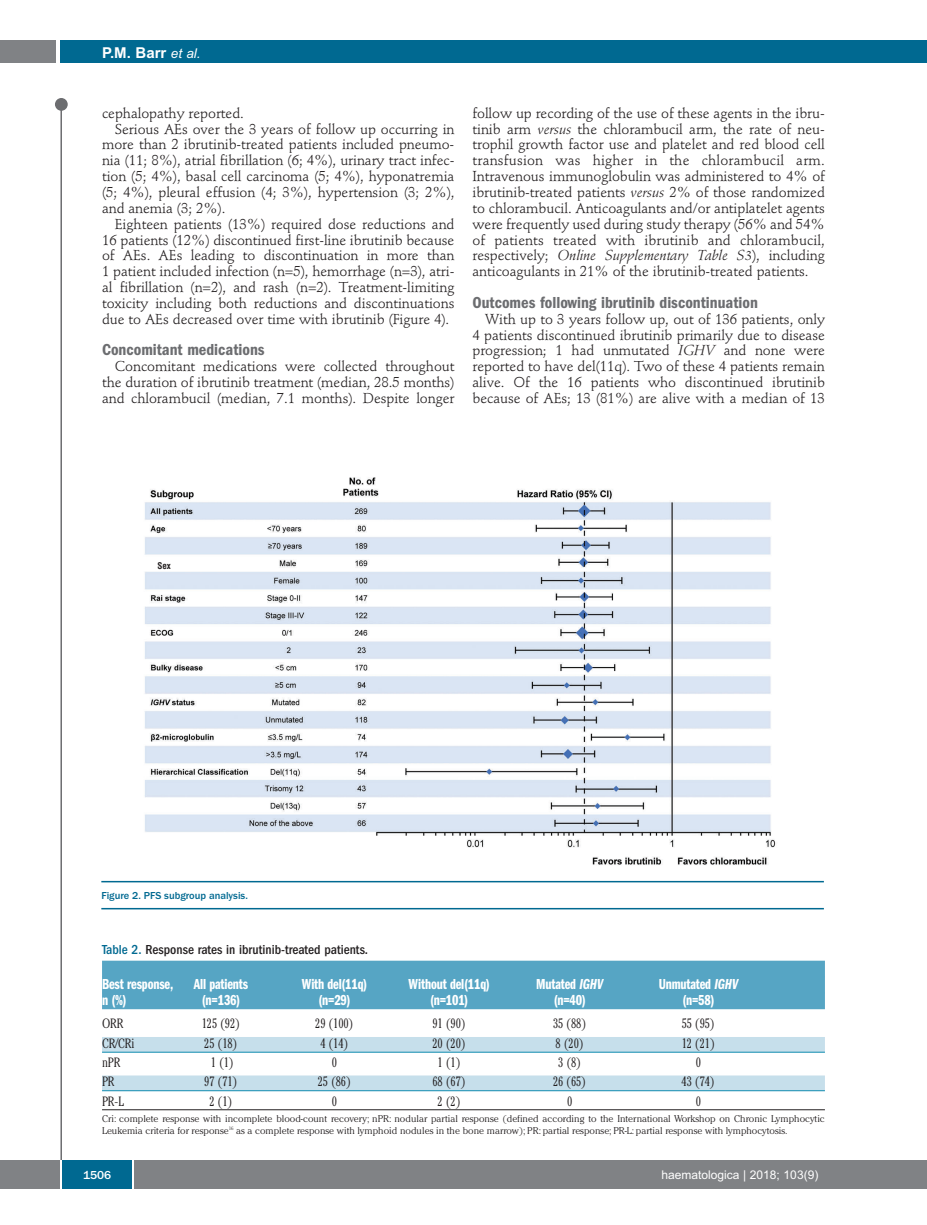
<style>
.page{position:relative;width:927px;height:1225px;background:#fff}
.page>*{position:absolute;margin:0;border:0;box-sizing:border-box;transform-origin:0 0}
.t1{font:600 condensed 16.5px "Franklin Gothic";color:#6c6d70}
.t2{font:15px "Franklin Gothic Demi Cmpr";letter-spacing:-.01em;color:#fff}
.t3{font:700 15px "Arial";color:#fff}
.t4{font:14.25px/15.9px "Stempel Schneidler";letter-spacing:-.005em;color:#231f20;text-align:justify}
.t5{font:300 condensed 13.5px "Cheltenham";letter-spacing:-.01em;color:#231f20}
.t6{font:500 condensed 13.5px "Franklin Gothic";color:#231f20}
.t7{font:12px "Arial";color:#fff}
.t8{font:500 12px "Franklin Gothic";color:#fff}
.t9{font:500 10.5px "Franklin Gothic";color:#006991}
.t10{font:300 9.75px/12px "Cheltenham";color:#231f20}
.t11{font:700 condensed 9px "Helvetica";color:#231f20}
.s1{font-weight:400;font-style:italic;font-size:13.5px}
.s2{font-style:italic}
.s3{color:#006991}
.s4{font-family:"Franklin Gothic Demi Cmpr Ital"}
</style>
<div class="page">
<div style="left:911px;top:40px;width:16px;height:22px;background:#006991"></div>
<div style="left:910px;top:1160px;width:17px;height:28px;background:#808285"></div>
<div style="left:55px;top:98px;width:13px;height:13px;background:#6c6d70;border-radius:50%"></div>
<hr style="left:60px;top:101px;width:2px;height:1061px;background:#6c6d70">
<div style="left:60px;top:40px;width:852px;height:22px;background:#006991"></div>
<div style="left:0;top:40px;width:56px;height:22px;background:#808285"></div>
<div style="left:0;top:1160px;width:911px;height:28px;background:#808285"></div>
<div style="left:62px;top:1160px;width:71px;height:28px;background:#006991"></div>
<hr style="left:60px;top:1160px;width:2px;height:28px;background:#fff">
<svg style="left:133px;top:1160px;width:1px;height:28px"></svg>
<img style="left:144px;top:477px;width:632px;height:388px">
<hr style="left:101px;top:881px;width:723px;height:1px;background:#006991">
<hr style="left:101px;top:908px;width:723px;height:1px;background:#006991">
<div style="left:102px;top:960px;width:723px;height:17px;background:#56a5c4"></div>
<div style="left:102px;top:976px;width:723px;height:17px;background:#56a5c4"></div>
<div style="left:102px;top:992px;width:723px;height:17px;background:#56a5c4"></div>
<div style="left:102px;top:1037px;width:723px;height:15px;background:#c6dfeb"></div>
<hr style="left:102px;top:1052px;width:723px;height:1px;background:#0d8aaf">
<div style="left:102px;top:1075px;width:723px;height:15px;background:#c6dfeb"></div>
<hr style="left:102px;top:1090px;width:723px;height:1px;background:#0d8aaf">
<hr style="left:102px;top:1109px;width:723px;height:1px;background:#231f20">
<p class="t3" style="left:102px;top:44px;width:100px">P.M. Barr <span class="s1">et al.</span></p>
<p class="t4" style="left:102px;top:106px;width:143px">cephalopathy reported.</p>
<p class="t4" style="left:115px;top:122px;width:341px">Serious AEs over the 3 years of follow up occurring in</p>
<p class="t4" style="left:102px;top:138px;width:354px">more than 2 ibrutinib-treated patients included pneumo-</p>
<p class="t4" style="left:102px;top:154px;width:354px">nia (11; 8%), atrial fibrillation (6; 4%), urinary tract infec-</p>
<p class="t4" style="left:102px;top:170px;width:354px">tion (5; 4%), basal cell carcinoma (5; 4%), hyponatremia</p>
<p class="t4" style="left:102px;top:185px;width:354px">(5; 4%), pleural effusion (4; 3%), hypertension (3; 2%),</p>
<p class="t4" style="left:102px;top:201px;width:125px">and anemia (3; 2%).</p>
<p class="t4" style="left:115px;top:217px;width:341px">Eighteen patients (13%) required dose reductions and</p>
<p class="t4" style="left:102px;top:233px;width:354px">16 patients (12%) discontinued first-line ibrutinib because</p>
<p class="t4" style="left:102px;top:249px;width:354px">of AEs. AEs leading to discontinuation in more than</p>
<p class="t4" style="left:102px;top:265px;width:354px">1 patient included infection (n=5), hemorrhage (n=3), atri-</p>
<p class="t4" style="left:102px;top:281px;width:354px">al fibrillation (n=2), and rash (n=2). Treatment-limiting</p>
<p class="t4" style="left:102px;top:296px;width:354px">toxicity including both reductions and discontinuations</p>
<p class="t4" style="left:102px;top:312px;width:349px">due to AEs decreased over time with ibrutinib (Figure 4).</p>
<p class="t1" style="left:102px;top:344px;width:164px">Concomitant medications</p>
<p class="t4" style="left:102px;top:360px;width:354px;text-indent:13px">Concomitant medications were collected throughout the duration of ibrutinib treatment (median, 28.5 months) and chlorambucil (median, 7.1 months). Despite longer</p>
<p class="t4" style="left:472px;top:106px;width:354px">follow up recording of the use of these agents in the ibru&shy;tinib arm <span class="s2">versus</span> the chlorambucil arm, the rate of neu&shy;trophil growth factor use and platelet and red blood cell transfusion was higher in the chlorambucil arm.<br>Intravenous immunoglobulin was administered to 4% of ibrutinib-treated patients <span class="s2">versus</span> 2% of those randomized to chlorambucil. Anticoagulants and/or antiplatelet agents were frequently used during study therapy (56% and 54% of patients treated with ibrutinib and chlorambucil, respectively; <span class="s2">Online Supplementary Table S3</span>), including anticoagulants in 21% of the ibrutinib-treated patients.</p>
<p class="t1" style="left:472px;top:297px;width:287px">Outcomes following ibrutinib discontinuation</p>
<p class="t4" style="left:472px;top:312px;width:354px;text-indent:13px">With up to 3 years follow up, out of 136 patients, only 4 patients discontinued ibrutinib primarily due to disease progression; 1 had unmutated <span class="s2">IGHV</span> and none were reported to have del(11q). Two of these 4 patients remain alive. Of the 16 patients who discontinued ibrutinib because of AEs; 13 (81%) are alive with a median of 13</p>
<p class="t11" style="left:157px;top:560px;width:15px">Sex</p>
<p class="t9" style="left:101px;top:889px;width:148px">Figure 2. PFS subgroup analysis.</p>
<p class="t6" style="left:102px;top:944px;width:268px"><span class="s3">Table 2.</span> Response rates in ibrutinib-treated patients.</p>
<p class="t2" style="left:102px;top:979px;width:73px">Best response,</p>
<p class="t2" style="left:194px;top:979px;width:56px">All patients</p>
<p class="t2" style="left:302px;top:979px;width:67px">With del(11q)</p>
<p class="t2" style="left:409px;top:979px;width:83px">Without del(11q)</p>
<p class="t2" style="left:536px;top:979px;width:69px">Mutated <span class="s4">IGHV</span></p>
<p class="t2" style="left:659px;top:979px;width:81px">Unmutated <span class="s4">IGHV</span></p>
<p class="t2" style="left:102px;top:995px;width:26px">n (%)</p>
<p class="t2" style="left:202px;top:995px;width:40px">(n=136)</p>
<p class="t2" style="left:318px;top:995px;width:34px">(n=29)</p>
<p class="t2" style="left:430px;top:995px;width:40px">(n=101)</p>
<p class="t2" style="left:554px;top:995px;width:34px">(n=40)</p>
<p class="t2" style="left:682px;top:995px;width:34px">(n=58)</p>
<p class="t5" style="left:102px;top:1019px;width:23px">ORR</p>
<p class="t5" style="left:202px;top:1019px;width:40px">125 (92)</p>
<p class="t5" style="left:315px;top:1019px;width:40px">29 (100)</p>
<p class="t5" style="left:432px;top:1019px;width:35px">91 (90)</p>
<p class="t5" style="left:553px;top:1019px;width:35px">35 (88)</p>
<p class="t5" style="left:682px;top:1019px;width:35px">55 (95)</p>
<p class="t5" style="left:102px;top:1038px;width:34px">CR/CRi</p>
<p class="t5" style="left:204px;top:1038px;width:35px">25 (18)</p>
<p class="t5" style="left:320px;top:1038px;width:30px">4 (14)</p>
<p class="t5" style="left:432px;top:1038px;width:35px">20 (20)</p>
<p class="t5" style="left:556px;top:1038px;width:30px">8 (20)</p>
<p class="t5" style="left:682px;top:1038px;width:35px">12 (21)</p>
<p class="t5" style="left:102px;top:1057px;width:20px">nPR</p>
<p class="t5" style="left:211px;top:1057px;width:25px">1 (1)</p>
<p class="t5" style="left:332px;top:1057px;width:7px">0</p>
<p class="t5" style="left:438px;top:1057px;width:25px">1 (1)</p>
<p class="t5" style="left:558px;top:1057px;width:25px">3 (8)</p>
<p class="t5" style="left:696px;top:1057px;width:7px">0</p>
<p class="t5" style="left:102px;top:1076px;width:14px">PR</p>
<p class="t5" style="left:204px;top:1076px;width:35px">97 (71)</p>
<p class="t5" style="left:318px;top:1076px;width:35px">25 (86)</p>
<p class="t5" style="left:432px;top:1076px;width:35px">68 (67)</p>
<p class="t5" style="left:553px;top:1076px;width:35px">26 (65)</p>
<p class="t5" style="left:682px;top:1076px;width:35px">43 (74)</p>
<p class="t5" style="left:102px;top:1096px;width:24px">PR-L</p>
<p class="t5" style="left:209px;top:1096px;width:25px">2 (1)</p>
<p class="t5" style="left:332px;top:1096px;width:7px">0</p>
<p class="t5" style="left:438px;top:1096px;width:25px">2 (2)</p>
<p class="t5" style="left:567px;top:1096px;width:7px">0</p>
<p class="t5" style="left:696px;top:1096px;width:7px">0</p>
<p class="t10" style="left:102px;top:1113px;width:724px">Cri: complete response with incomplete blood-count recovery; nPR: nodular partial response (defined according to the International Workshop on Chronic Lymphocytic<br>Leukemia criteria for response<sup>16</sup> as a complete response with lymphoid nodules in the bone marrow); PR: partial response; PR-L: partial response with lymphocytosis.</p>
<p class="t8" style="left:83px;top:1167px;width:30px">1506</p>
<p class="t7" style="left:661px;top:1167px;width:158px">haematologica | 2018; 103(9)</p>
</div>
